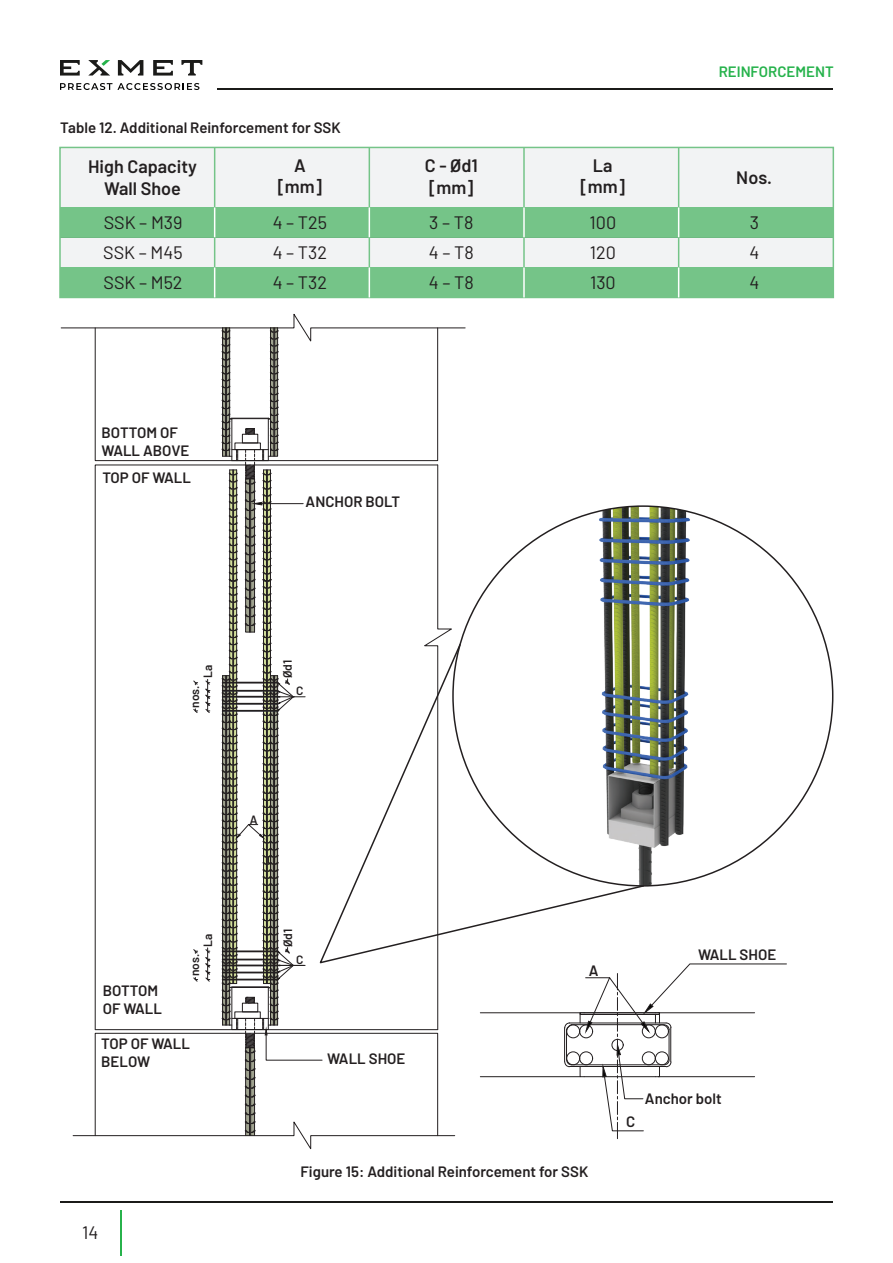
<style>
.page{position:relative;width:893px;height:1263px;background:#fff}
.page>*{position:absolute;margin:0;border:0;box-sizing:border-box;transform-origin:0 0}
.t1{font:18px/30px "Barlow";color:#231f20;text-align:justify}
.t2{font:600 18px/21.6px "Barlow";color:#231f20;text-align:center}
.t3{font:600 15px/18px "Barlow";color:#231f20}
.t4{font:600 15px "Barlow";color:#25b24b}
.t5{font:600 12px "Barlow";color:#231f20}
</style>
<div class="page">
<hr style="left:60px;top:1201px;width:773px;height:2px;background:#1b1b19">
<hr style="left:120px;top:1210px;width:2px;height:45px;background:#27b24b">
<svg style="left:181px;top:60px;width:21px;height:16px"></svg>
<svg style="left:153px;top:60px;width:20px;height:16px"></svg>
<svg style="left:118px;top:60px;width:25px;height:16px"></svg>
<svg style="left:60px;top:60px;width:20px;height:16px"></svg>
<svg style="left:88px;top:60px;width:22px;height:16px"></svg>
<svg style="left:60px;top:83px;width:139px;height:7px"></svg>
<hr style="left:217px;top:88px;width:616px;height:2px;background:#1b1b19">
<div style="left:60px;top:147px;width:773px;height:60px;background:#f2f3f4"></div>
<div style="left:60px;top:207px;width:773px;height:30px;background:#75c488"></div>
<div style="left:60px;top:237px;width:773px;height:30px;background:#f2f3f4"></div>
<div style="left:60px;top:267px;width:773px;height:30px;background:#75c488"></div>
<div style="left:59px;top:147px;width:775px;height:151px;border:2px solid #75c488"></div>
<hr style="left:214px;top:147px;width:1px;height:60px;background:#75c488">
<hr style="left:214px;top:207px;width:1px;height:30px;background:#fff">
<hr style="left:214px;top:237px;width:1px;height:30px;background:#75c488">
<hr style="left:214px;top:267px;width:1px;height:30px;background:#fff">
<hr style="left:369px;top:147px;width:1px;height:60px;background:#75c488">
<hr style="left:369px;top:207px;width:1px;height:30px;background:#fff">
<hr style="left:369px;top:237px;width:1px;height:30px;background:#75c488">
<hr style="left:369px;top:267px;width:1px;height:30px;background:#fff">
<hr style="left:523px;top:147px;width:2px;height:60px;background:#75c488">
<hr style="left:523px;top:207px;width:2px;height:30px;background:#fff">
<hr style="left:523px;top:237px;width:2px;height:30px;background:#75c488">
<hr style="left:523px;top:267px;width:2px;height:30px;background:#fff">
<hr style="left:678px;top:147px;width:1px;height:60px;background:#75c488">
<hr style="left:678px;top:207px;width:1px;height:30px;background:#fff">
<hr style="left:678px;top:237px;width:1px;height:30px;background:#75c488">
<hr style="left:678px;top:267px;width:1px;height:30px;background:#fff">
<hr style="left:480px;top:1076px;width:100px;height:1px;background:#231f20">
<hr style="left:480px;top:1012px;width:100px;height:1px;background:#231f20">
<hr style="left:571px;top:1064px;width:93px;height:1px;background:#231f20">
<hr style="left:566px;top:1029px;width:1px;height:31px;background:#231f20">
<hr style="left:571px;top:1024px;width:93px;height:1px;background:#231f20">
<hr style="left:569px;top:1066px;width:97px;height:1px;background:#231f20">
<svg style="left:564px;top:1060px;width:8px;height:7px"></svg>
<hr style="left:564px;top:1028px;width:1px;height:34px;background:#231f20">
<svg style="left:564px;top:1022px;width:8px;height:8px"></svg>
<hr style="left:569px;top:1023px;width:97px;height:1px;background:#231f20">
<div style="left:566px;top:1025px;width:14px;height:13px;border:1px solid #231f20;border-radius:50%"></div>
<div style="left:566px;top:1052px;width:14px;height:13px;border:1px solid #231f20;border-radius:50%"></div>
<div style="left:579px;top:1025px;width:14px;height:13px;border:1px solid #231f20;border-radius:50%"></div>
<div style="left:579px;top:1052px;width:14px;height:13px;border:1px solid #231f20;border-radius:50%"></div>
<svg style="left:580px;top:963px;width:207px;height:176px"></svg>
<svg style="left:61px;top:314px;width:404px;height:836px"></svg>
<div style="left:222px;top:682px;width:56px;height:1px;background:#5178bc;border:1px solid #231f20"></div>
<div style="left:222px;top:690px;width:56px;height:1px;background:#5178bc;border:1px solid #231f20"></div>
<div style="left:222px;top:696px;width:56px;height:1px;background:#5178bc;border:1px solid #231f20"></div>
<div style="left:222px;top:703px;width:56px;height:1px;background:#5178bc;border:1px solid #231f20"></div>
<div style="left:222px;top:710px;width:56px;height:1px;background:#5178bc;border:1px solid #231f20"></div>
<div style="left:222px;top:951px;width:56px;height:1px;background:#5178bc;border:1px solid #231f20"></div>
<div style="left:222px;top:959px;width:56px;height:1px;background:#5178bc;border:1px solid #231f20"></div>
<div style="left:222px;top:965px;width:56px;height:1px;background:#5178bc;border:1px solid #231f20"></div>
<div style="left:222px;top:972px;width:56px;height:1px;background:#5178bc;border:1px solid #231f20"></div>
<div style="left:222px;top:979px;width:56px;height:1px;background:#5178bc;border:1px solid #231f20"></div>
<svg style="left:318px;top:643px;width:327px;height:322px"></svg>
<img style="left:453px;top:506px;width:380px;height:380px;border-radius:190px">
<p class="t3" style="left:60px;top:117px;width:282px">Table 12. Additional Reinforcement for SSK</p>
<p class="t2" style="left:88px;top:154px;width:110px">High Capacity<br>Wall Shoe</p>
<p class="t1" style="left:103px;top:206px;width:81px">SSK – M39<br>SSK – M45<br>SSK – M52</p>
<p class="t2" style="left:278px;top:153px;width:46px">A [mm]</p>
<p class="t1" style="left:273px;top:206px;width:56px">4 – T25<br>4 – T32<br>4 – T32</p>
<p class="t2" style="left:425px;top:153px;width:55px;text-align:left">C - Ød1 [mm]</p>
<p class="t1" style="left:429px;top:206px;width:46px">3 – T8<br>4 – T8<br>4 – T8</p>
<p class="t3" style="left:102px;top:422px;width:89px">BOTTOM OF<br>WALL ABOVE</p>
<p class="t3" style="left:102px;top:468px;width:90px">TOP OF WALL</p>
<p class="t3" style="left:306px;top:492px;width:96px">ANCHOR BOLT</p>
<p class="t2" style="left:581px;top:153px;width:46px">La [mm]</p>
<p class="t1" style="left:590px;top:206px;width:28px">100<br>120<br>130</p>
<p class="t4" style="left:719px;top:61px;width:117px">REINFORCEMENT</p>
<p class="t2" style="left:736px;top:165px;width:37px">Nos.</p>
<p class="t1" style="left:749px;top:206px;width:11px">3<br>4<br>4</p>
<p class="t5" style="left:199px;top:678px;width:15px;rotate:-90deg">La</p>
<p class="t5" style="left:186px;top:708px;width:24px;rotate:-90deg">nos.</p>
<p class="t5" style="left:279px;top:678px;width:20px;rotate:-90deg">Ød1</p>
<p class="t5" style="left:296px;top:682px;width:9px">C</p>
<p class="t5" style="left:250px;top:811px;width:9px">A</p>
<p class="t5" style="left:199px;top:947px;width:15px;rotate:-90deg">La</p>
<p class="t3" style="left:103px;top:981px;width:61px">BOTTOM<br>OF WALL</p>
<p class="t5" style="left:186px;top:976px;width:24px;rotate:-90deg">nos.</p>
<p class="t3" style="left:101px;top:1033px;width:90px">TOP OF WALL<br>BELOW</p>
<p class="t1" style="left:82px;top:1216px;width:18px">14</p>
<p class="t5" style="left:279px;top:947px;width:20px;rotate:-90deg">Ød1</p>
<p class="t5" style="left:296px;top:951px;width:9px">C</p>
<p class="t3" style="left:589px;top:960px;width:11px">A</p>
<p class="t3" style="left:698px;top:945px;width:80px">WALL SHOE</p>
<p class="t3" style="left:327px;top:1049px;width:80px">WALL SHOE</p>
<p class="t3" style="left:301px;top:1162px;width:289px">Figure 15: Additional Reinforcement for SSK</p>
<p class="t3" style="left:626px;top:1111px;width:11px">C</p>
<p class="t3" style="left:645px;top:1088px;width:78px">Anchor bolt</p>
</div>
